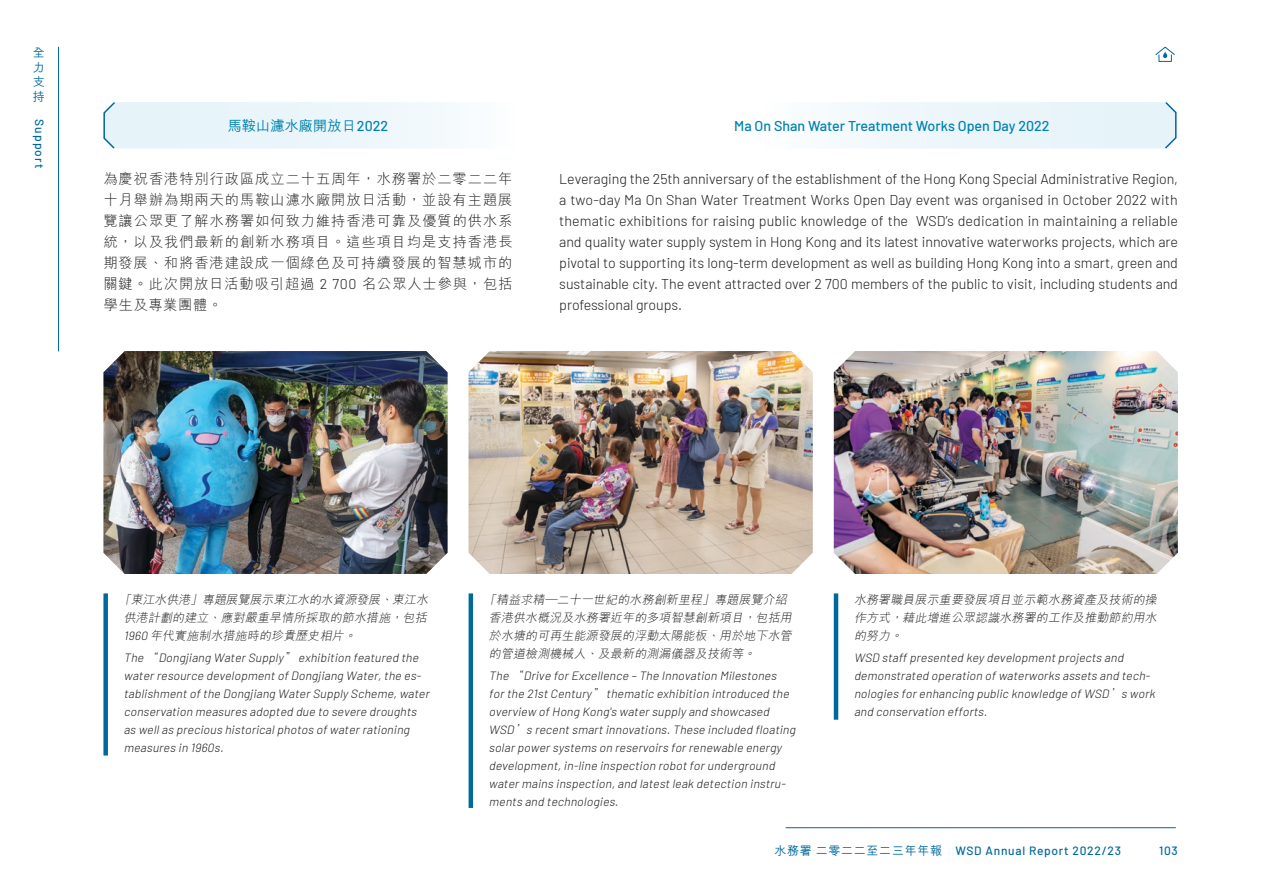
<style>
.page{position:relative;width:1263px;height:893px;background:#fff}
.page>*{position:absolute;margin:0;border:0;box-sizing:border-box;transform-origin:0 0}
.Body-E{font:300 14.25px/21px "Barlow";letter-spacing:-.005em;color:#1c1c1b;text-align:right}
.Body-C{font:300 14.25px/21px "M Hei HK";letter-spacing:.065em;color:#1c1c1b;text-align:justify}
.t1{font:500 14.25px "Barlow";color:#0082ad}
.t2{font:500 14.25px "M Hei HK";color:#0082ad}
.t3{font:italic 300 12px "Barlow";color:#1c1c1b}
.t4{font:italic 300 12px/18px "M Hei HK";color:#1c1c1b}
.t5{font:500 12px "Barlow";letter-spacing:.06em;color:#00699c}
.t6{font:500 12px/14.4px "M Hei HK";letter-spacing:.06em;color:#00699c;text-align:justify}
.t7{font:500 12px "Barlow";letter-spacing:.1em;color:#00699c}
.s1{font-family:"Barlow"}
.s2{font-family:"M Hei HK"}
</style>
<div class="page">
<div style="left:103px;top:593px;width:5px;height:162px;background:#00699c"></div>
<hr style="left:469px;top:593px;width:4px;height:215px;background:#00699c">
<hr style="left:834px;top:593px;width:4px;height:127px;background:#00699c">
<img style="left:103px;top:351px;width:345px;height:223px">
<img style="left:469px;top:351px;width:344px;height:223px">
<img style="left:834px;top:351px;width:344px;height:223px">
<svg style="left:117px;top:102px;width:1046px;height:47px"></svg>
<svg style="left:103px;top:102px;width:14px;height:47px"></svg>
<svg style="left:1163px;top:102px;width:14px;height:47px"></svg>
<div style="left:1158px;top:55px;width:14px;height:7px;border:1px solid #00699c"></div>
<svg style="left:1155px;top:46px;width:20px;height:12px"></svg>
<hr style="left:786px;top:827px;width:390px;height:1px;background:#00699c">
<hr style="left:58px;top:47px;width:1px;height:304px;background:#00699c">
<p class="t6" style="left:33px;top:45px;width:13px">全力支持</p>
<p class="t7" style="left:48px;top:119px;width:51px;rotate:90deg">Support</p>
<p class="t2" style="left:228px;top:115px;width:162px">馬鞍山濾水廠開放日<span class="s1">2022</span></p>
<p class="t1" style="left:734px;top:115px;width:317px">Ma On Shan Water Treatment Works Open Day 2022</p>
<p class="Body-C" style="left:103px;top:168px;width:411px">為慶祝香港特別行政區成立二十五周年，水務署於二零二二年十月舉辦為期兩天的馬鞍山濾水廠開放日活動，並設有主題展覽讓公眾更了解水務署如何致力維持香港可靠及優質的供水系統，以及我們最新的創新水務項目。這些項目均是支持香港長期發展、和將香港建設成一個綠色及可持續發展的智慧城市的關鍵。此次開放日活動吸引超過 <span class="s1">2 700</span> 名公眾人士參與，包括學生及專業團體。</p>
<p class="Body-E" style="left:559px;top:168px;width:620px">Leveraging the 25th anniversary of the establishment of the Hong Kong Special Administrative Region, a two-day Ma On Shan Water Treatment Works Open Day event was organised in October 2022 with<br>WSDs’ dedication in maintaining a reliable</p>
<p class="Body-E" style="left:559px;top:210px;width:620px;text-align:left">thematic exhibitions for raising public knowledge of the<br>and quality water supply system in Hong Kong and its latest innovative waterworks projects, which are pivotal to supporting its long-term development as well as building Hong Kong into a smart, green and sustainable city. The event attracted over 2 700 members of the public to visit, including students and professional groups.</p>
<p class="t4" style="left:131px;top:591px;width:63px">東江水供港</p>
<p class="t4" style="left:202px;top:591px;width:182px">專題展覽展示東江水的水資源發展</p>
<p class="t4" style="left:392px;top:591px;width:39px">東江水</p>
<p class="t4" style="left:119px;top:591px;width:16px">「</p>
<p class="t4" style="left:190px;top:591px;width:16px">」</p>
<p class="t4" style="left:380px;top:591px;width:16px">、</p>
<p class="t4" style="left:403px;top:609px;width:28px">包括</p>
<p class="t4" style="left:124px;top:609px;width:88px">供港計劃的建立</p>
<p class="t4" style="left:221px;top:609px;width:173px">應對嚴重旱情所採取的節水措施</p>
<p class="t4" style="left:390px;top:609px;width:16px">，</p>
<p class="t4" style="left:209px;top:609px;width:16px">、</p>
<p class="t4" style="left:124px;top:627px;width:224px"><span class="s1">1960</span> 年代實施制水措施時的珍貴歷史相片</p>
<p class="t3" style="left:284px;top:649px;width:139px"><span class="s2">”</span> exhibition featured the</p>
<p class="t4" style="left:344px;top:627px;width:16px">。</p>
<p class="t3" style="left:124px;top:649px;width:38px">The <span class="s2">“</span></p>
<p class="t3" style="left:158px;top:649px;width:129px">Dongjiang Water Supply</p>
<p class="t3" style="left:124px;top:667px;width:258px">water resource development of Dongjiang Water</p>
<p class="t3" style="left:124px;top:703px;width:297px">conservation measures adopted due to severe droughts</p>
<p class="t3" style="left:124px;top:721px;width:290px">as well as precious historical photos of water rationing</p>
<p class="t3" style="left:214px;top:739px;width:13px">.s</p>
<p class="t3" style="left:378px;top:667px;width:42px">, the es</p>
<p class="t3" style="left:416px;top:667px;width:9px">-</p>
<p class="t3" style="left:124px;top:685px;width:274px">tablishment of the Dongjiang Water Supply Scheme</p>
<p class="t3" style="left:394px;top:685px;width:40px">, water</p>
<p class="t3" style="left:124px;top:739px;width:95px">measures in 1960</p>
<p class="t4" style="left:714px;top:591px;width:76px">專題展覽介紹</p>
<p class="t4" style="left:557px;top:591px;width:149px">二十一世紀的水務創新里程</p>
<p class="t4" style="left:496px;top:591px;width:52px">精益求精</p>
<p class="t4" style="left:484px;top:591px;width:16px">「</p>
<p class="t4" style="left:702px;top:591px;width:16px">」</p>
<p class="t4" style="left:545px;top:591px;width:16px">—</p>
<p class="t4" style="left:719px;top:609px;width:76px;text-indent:-230px">香港供水概況及水務署近年的多項智慧創新項目<br>用於地下水管</p>
<p class="t4" style="left:755px;top:609px;width:40px">包括用</p>
<p class="t4" style="left:743px;top:609px;width:16px">，</p>
<p class="t4" style="left:489px;top:627px;width:222px">於水塘的可再生能源發展的浮動太陽能板</p>
<p class="t4" style="left:707px;top:627px;width:16px">、</p>
<p class="t4" style="left:598px;top:645px;width:149px">及最新的測漏儀器及技術等</p>
<p class="t4" style="left:489px;top:645px;width:100px">的管道檢測機械人</p>
<p class="t3" style="left:523px;top:667px;width:257px">Drive for Excellence – The Innovation Milestones</p>
<p class="t4" style="left:743px;top:645px;width:16px">。</p>
<p class="t4" style="left:586px;top:645px;width:16px">、</p>
<p class="t3" style="left:489px;top:667px;width:38px">The <span class="s2">“</span></p>
<p class="t3" style="left:592px;top:685px;width:202px"><span class="s2">”</span> thematic exhibition introduced the</p>
<p class="t3" style="left:489px;top:685px;width:53px">for the 21</p>
<p class="t3" style="left:537px;top:685px;width:58px">st Century</p>
<p class="t3" style="left:489px;top:703px;width:124px">overview of Hong Kong</p>
<p class="t3" style="left:609px;top:703px;width:164px">s' water supply and showcased</p>
<p class="t4" style="left:514px;top:721px;width:16px">’</p>
<p class="t3" style="left:526px;top:721px;width:145px">s recent smart innovations</p>
<p class="t3" style="left:667px;top:721px;width:133px">. These included floating</p>
<p class="t3" style="left:489px;top:721px;width:29px">WSD</p>
<p class="t3" style="left:489px;top:739px;width:297px">solar power systems on reservoirs for renewable energy</p>
<p class="t3" style="left:558px;top:757px;width:221px">in, line inspection robot for underground</p>
<p class="t3" style="left:489px;top:757px;width:73px">development</p>
<p class="t3" style="left:573px;top:757px;width:9px">-</p>
<p class="t4" style="left:854px;top:591px;width:306px;text-align:right">水務署職員展示重要發展項目並示範水務資產及技術的操藉此增進公眾認識水務署的工作及推動節約用水</p>
<p class="t4" style="left:890px;top:609px;width:16px;text-indent:-36px">作方式。</p>
<p class="t4" style="left:890px;top:609px;width:16px">，</p>
<p class="t4" style="left:854px;top:627px;width:40px">的努力</p>
<p class="t3" style="left:854px;top:649px;width:274px">WSD staff presented key development projects and</p>
<p class="t3" style="left:1121px;top:685px;width:38px">s work</p>
<p class="t3" style="left:854px;top:667px;width:295px">demonstrated operation of waterworks assets and tech</p>
<p class="t3" style="left:984px;top:703px;width:8px">.</p>
<p class="t3" style="left:1145px;top:667px;width:9px">-</p>
<p class="t4" style="left:1109px;top:685px;width:16px">’</p>
<p class="t3" style="left:854px;top:685px;width:259px">nologies for enhancing public knowledge of WSD</p>
<p class="t3" style="left:854px;top:703px;width:134px">and conservation efforts</p>
<p class="t3" style="left:489px;top:775px;width:127px">water mains inspection</p>
<p class="t3" style="left:612px;top:775px;width:173px">, and latest leak detection instru</p>
<p class="t3" style="left:781px;top:775px;width:9px">-</p>
<p class="t3" style="left:489px;top:793px;width:130px">ments and technologies</p>
<p class="t3" style="left:615px;top:793px;width:8px">.</p>
<p class="t6" style="left:774px;top:842px;width:169px">水務署二零二二至二三年年報</p>
<p class="t5" style="left:955px;top:842px;width:167px">WSD Annual Report 2022/23</p>
<p class="t5" style="left:1159px;top:842px;width:20px">103</p>
</div>
